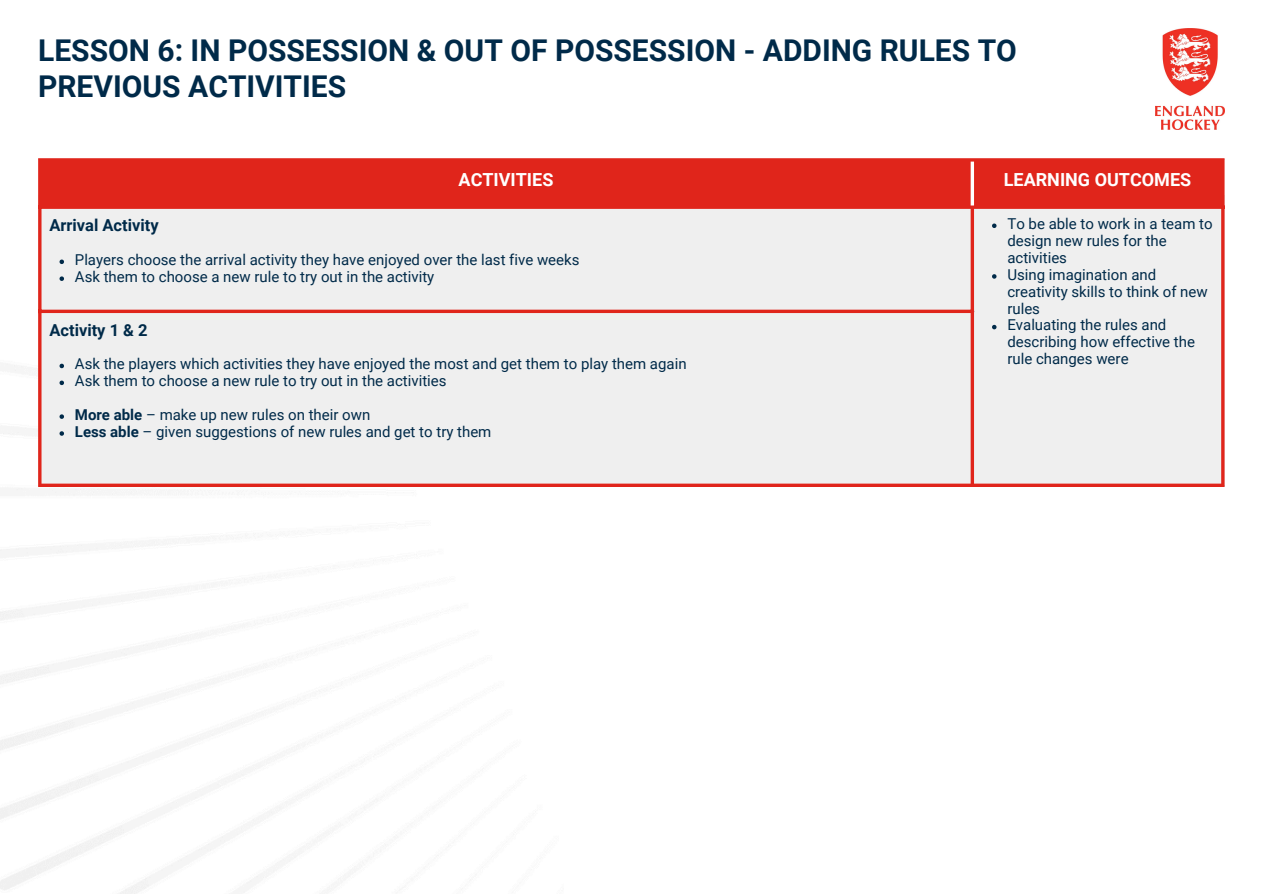
<style>
.page{position:relative;width:1263px;height:894px;background:#fff}
.page>*{position:absolute;margin:0;border:0;box-sizing:border-box;transform-origin:0 0}
.t1{font:700 30px/36px "Roboto";color:#002a49}
.t2{font:700 18px "Roboto";color:#fff}
.t3{font:700 16.5px "Roboto";color:#002a49}
.t4{font:15px/16.8px "Roboto";color:#002a49}
.s1{font-weight:700}
</style>
<div class="page">
<div style="left:38px;top:196px;width:1186px;height:291px;background:#efefef"></div>
<img style="left:1155px;top:29px;width:70px;height:101px">
<div style="left:42px;top:161px;width:1179px;height:44px;background:#e0251b"></div>
<svg style="left:60px;top:259px;width:4px;height:5px"></svg>
<svg style="left:60px;top:276px;width:4px;height:5px"></svg>
<svg style="left:992px;top:223px;width:4px;height:5px"></svg>
<svg style="left:992px;top:274px;width:4px;height:4px"></svg>
<svg style="left:992px;top:325px;width:4px;height:4px"></svg>
<svg style="left:60px;top:363px;width:4px;height:5px"></svg>
<svg style="left:60px;top:380px;width:4px;height:5px"></svg>
<svg style="left:60px;top:414px;width:4px;height:5px"></svg>
<svg style="left:60px;top:431px;width:4px;height:4px"></svg>
<svg style="left:38px;top:161px;width:4px;height:322px"></svg>
<hr style="left:971px;top:209px;width:3px;height:274px;background:#e0251b">
<hr style="left:1221px;top:161px;width:3px;height:322px;background:#e0251b">
<hr style="left:38px;top:158px;width:1186px;height:3px;background:#e0251b">
<svg style="left:38px;top:205px;width:1183px;height:4px;background:#e02a20"></svg>
<svg style="left:38px;top:309px;width:933px;height:4px;background:#e2463d"></svg>
<svg style="left:38px;top:483px;width:1186px;height:4px;background:#e2433b"></svg>
<hr style="left:971px;top:161px;width:3px;height:44px;background:#fff">
<p class="t1" style="left:38px;top:33px;width:980px">LESSON 6: IN POSSESSION &amp; OUT OF POSSESSION - ADDING RULES TO<br>PREVIOUS ACTIVITIES</p>
<h1 class="t2" style="left:459px;top:169px;width:96px">ACTIVITIES</h1>
<p class="t2" style="left:1004px;top:169px;width:189px">LEARNING OUTCOMES</p>
<p class="t3" style="left:49px;top:216px;width:111px">Arrival Activity</p>
<p class="t4" style="left:75px;top:251px;width:506px">Players choose the arrival activity they have enjoyed over the last five weeks</p>
<p class="t4" style="left:75px;top:268px;width:361px">Ask them to choose a new rule to try out in the activity</p>
<p class="t3" style="left:49px;top:320px;width:100px">Activity 1 &amp; 2</p>
<p class="t4" style="left:75px;top:356px;width:613px">Ask the players which activities they have enjoyed the most and get them to play them again</p>
<p class="t4" style="left:75px;top:372px;width:373px">Ask them to choose a new rule to try out in the activities</p>
<p class="t4" style="left:75px;top:406px;width:297px"><span class="s1">More able</span> – make up new rules on their own</p>
<p class="t4" style="left:75px;top:423px;width:418px"><span class="s1">Less able</span> – given suggestions of new rules and get to try them</p>
<p class="t4" style="left:1007px;top:215px;width:207px">To be able to work in a team to design new rules for the activities</p>
<p class="t4" style="left:1007px;top:266px;width:202px">Using imagination and creativity skills to think of new rules</p>
<p class="t4" style="left:1007px;top:317px;width:189px">Evaluating the rules and describing how effective the rule changes were</p>
</div>
